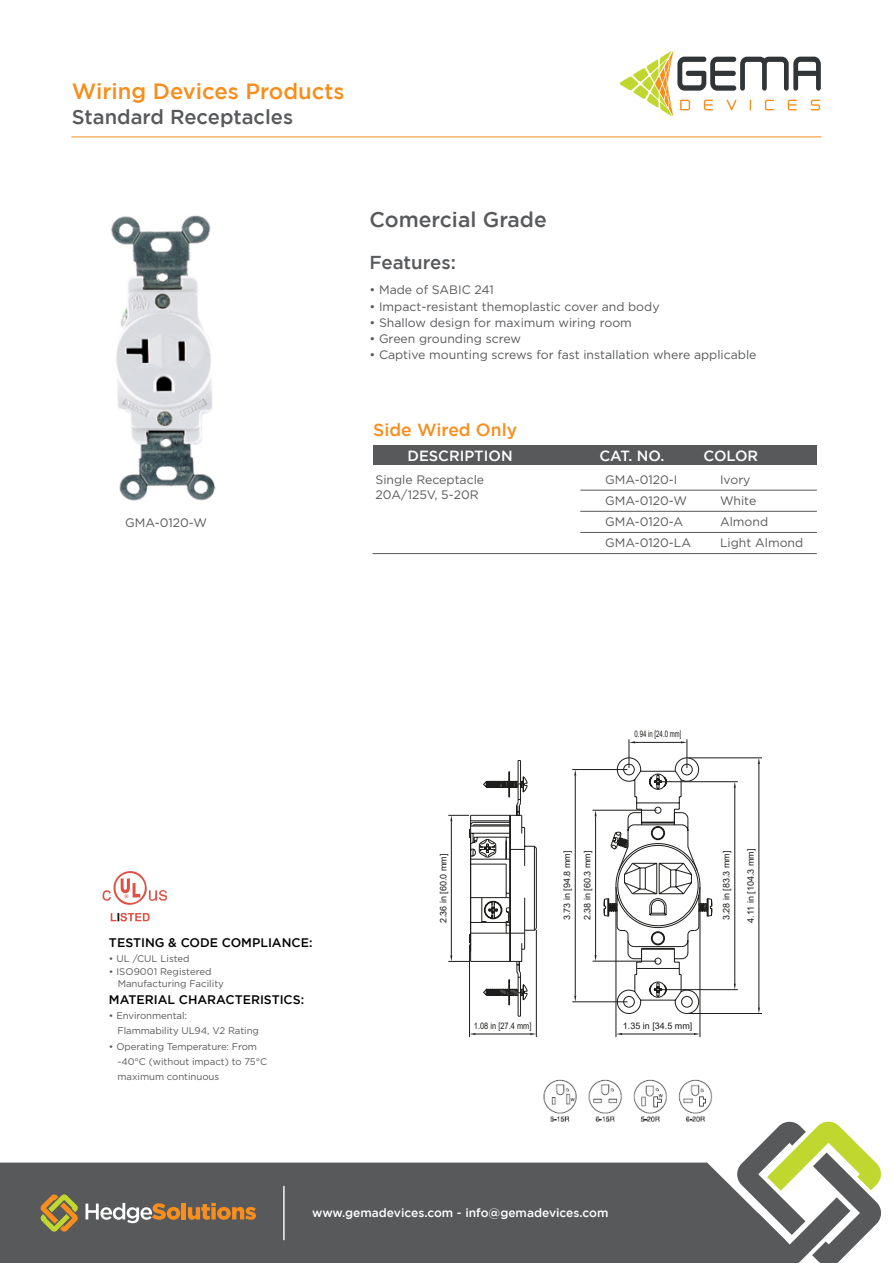
<style>
.page{position:relative;width:893px;height:1263px;background:#fff}
.page>*{position:absolute;margin:0;border:0;box-sizing:border-box;transform-origin:0 0}
.t1{font:500 22.05px "Gotham";color:#f68e1e}
.t2{font:500 21.15px "Gotham";color:#58595b}
.t3{font:500 20.1px "Gotham";color:#58595b}
.t4{font:500 18.75px "Gotham";color:#58595b}
.t5{font:500 17.55px "Gotham";color:#f78e1e}
.t6{font:500 14.7px "Gotham";color:#fff}
.t7{font:500 12.45px "Gotham";color:#000}
.t8{font:12.3px/14.7px "Gotham";color:#58595b}
.t9{font:500 12px "Gotham";color:#fff}
.t10{font:9.6px/15.1px "Gotham";letter-spacing:-.005em;color:#58595b}
.t11{font:9px "Arial";color:#1d1d1b}
.t12{font:9px "Arial";color:#1d1d1b;scale:.68 1}
.t13{font:9px "Arial";color:#1d1d1b;scale:.83 1}
</style>
<div class="page">
<div style="left:0;top:1162px;width:736px;height:101px;background:#58595b"></div>
<svg style="left:736px;top:1121px;width:145px;height:142px"></svg>
<svg style="left:86px;top:1203px;width:94px;height:20px"></svg>
<hr style="left:182px;top:1203px;width:4px;height:16px;background:#f78e1e">
<svg style="left:188px;top:1203px;width:68px;height:17px"></svg>
<svg style="left:40px;top:1194px;width:38px;height:38px"></svg>
<svg style="left:619px;top:51px;width:202px;height:65px"></svg>
<hr style="left:71px;top:137px;width:751px;height:1px;background:#f68e1e">
<div style="left:373px;top:446px;width:444px;height:19px;background:#58595b"></div>
<hr style="left:580px;top:490px;width:237px;height:1px;background:#58595b">
<hr style="left:580px;top:511px;width:237px;height:1px;background:#58595b">
<hr style="left:580px;top:532px;width:237px;height:1px;background:#58595b">
<hr style="left:372px;top:553px;width:445px;height:1px;background:#58595b">
<img style="left:102px;top:871px;width:65px;height:51px">
<hr style="left:283px;top:1186px;width:2px;height:54px;background:#fff">
<img style="left:111px;top:215px;width:105px;height:286px">
<svg style="left:530px;top:1033px;width:6px;height:2px"></svg>
<svg style="left:470px;top:1033px;width:6px;height:2px"></svg>
<hr style="left:476px;top:1034px;width:54px;height:1px;background:#1d1d1b">
<hr style="left:536px;top:930px;width:1px;height:107px;background:#1d1d1b">
<hr style="left:469px;top:944px;width:1px;height:93px;background:#1d1d1b">
<svg style="left:694px;top:1033px;width:6px;height:2px"></svg>
<hr style="left:622px;top:1034px;width:72px;height:1px;background:#1d1d1b">
<hr style="left:700px;top:887px;width:1px;height:150px;background:#1d1d1b">
<hr style="left:616px;top:887px;width:1px;height:150px;background:#1d1d1b">
<svg style="left:758px;top:1007px;width:2px;height:6px"></svg>
<hr style="left:759px;top:764px;width:1px;height:243px;background:#1d1d1b">
<hr style="left:688px;top:1013px;width:74px;height:1px;background:#1d1d1b">
<hr style="left:688px;top:758px;width:74px;height:1px;background:#1d1d1b">
<svg style="left:574px;top:770px;width:2px;height:6px"></svg>
<hr style="left:575px;top:776px;width:1px;height:220px;background:#1d1d1b">
<hr style="left:572px;top:1001px;width:55px;height:1px;background:#1d1d1b">
<hr style="left:572px;top:769px;width:55px;height:1px;background:#1d1d1b">
<svg style="left:734px;top:782px;width:2px;height:6px"></svg>
<hr style="left:734px;top:788px;width:1px;height:195px;background:#1d1d1b">
<hr style="left:659px;top:781px;width:79px;height:1px;background:#1d1d1b">
<hr style="left:659px;top:989px;width:79px;height:1px;background:#1d1d1b">
<svg style="left:592px;top:739px;width:120px;height:275px"></svg>
<svg style="left:448px;top:760px;width:89px;height:257px"></svg>
<img style="left:543px;top:1079px;width:170px;height:43px">
<h1 class="t1" style="left:72px;top:78px;width:274px">Wiring Devices Products</h1>
<h3 class="t3" style="left:72px;top:105px;width:223px">Standard Receptacles</h3>
<p class="t8" style="left:125px;top:515px;width:83px">GMA-0120-W</p>
<h2 class="t2" style="left:369px;top:208px;width:179px">Comercial Grade</h2>
<h3 class="t4" style="left:369px;top:252px;width:88px">Features:</h3>
<p class="t8" style="left:369px;top:282px;width:126px">• Made of SABIC 241</p>
<p class="t8" style="left:369px;top:299px;width:292px">• Impact-resistant themoplastic cover and body</p>
<p class="t8" style="left:369px;top:315px;width:264px">• Shallow design for maximum wiring room</p>
<p class="t8" style="left:369px;top:331px;width:153px">• Green grounding screw</p>
<p class="t8" style="left:369px;top:347px;width:389px">• Captive mounting screws for fast installation where applicable</p>
<h3 class="t5" style="left:373px;top:419px;width:146px">Side Wired Only</h3>
<p class="t6" style="left:408px;top:447px;width:107px">DESCRIPTION</p>
<p class="t6" style="left:599px;top:447px;width:67px">CAT. NO.</p>
<p class="t6" style="left:703px;top:447px;width:56px">COLOR</p>
<p class="t8" style="left:605px;top:493px;width:83px">GMA-0120-W</p>
<p class="t8" style="left:720px;top:493px;width:38px">White</p>
<p class="t8" style="left:605px;top:514px;width:79px">GMA-0120-A</p>
<p class="t8" style="left:720px;top:514px;width:50px">Almond</p>
<p class="t8" style="left:605px;top:535px;width:87px">GMA-0120-LA</p>
<p class="t8" style="left:720px;top:535px;width:85px">Light Almond</p>
<p class="t8" style="left:375px;top:472px;width:110px">Single Receptacle<br>20A/125V, 5-20R</p>
<p class="t8" style="left:605px;top:472px;width:74px">GMA-0120-I</p>
<p class="t8" style="left:720px;top:472px;width:32px">Ivory</p>
<p class="t7" style="left:109px;top:936px;width:205px">TESTING &amp; CODE COMPLIANCE:</p>
<p class="t10" style="left:109px;top:951px;width:82px">• UL /CUL Listed</p>
<p class="t10" style="left:118px;top:965px;width:108px;line-height:12.5px;text-indent:-9px">• ISO9001 Registered<br>Manufacturing Facility</p>
<p class="t7" style="left:109px;top:993px;width:197px">MATERIAL CHARACTERISTICS:</p>
<p class="t10" style="left:117px;top:1008px;width:143px;text-indent:-8px">• Environmental:<br>Flammability UL94, V2 Rating</p>
<p class="t10" style="left:117px;top:1038px;width:151px;text-indent:-8px">• Operating Temperature: From -40°C (without impact) to 75°C maximum continuous</p>
<p class="t12" style="left:635px;top:728px;width:71px">0.94 in [24.0 mm]</p>
<p class="t11" style="left:437px;top:923px;width:71px;rotate:-90deg">2.36 in [60.0 mm]</p>
<p class="t11" style="left:561px;top:920px;width:71px;rotate:-90deg">3.73 in [94.8 mm]</p>
<p class="t11" style="left:581px;top:920px;width:71px;rotate:-90deg">2.38 in [60.3 mm]</p>
<p class="t11" style="left:720px;top:920px;width:71px;rotate:-90deg">3.28 in [83.3 mm]</p>
<p class="t11" style="left:744px;top:923px;width:75px;rotate:-90deg">4.11 in [104.3 mm]</p>
<p class="t13" style="left:474px;top:1019px;width:71px">1.08 in [27.4 mm]</p>
<p class="t11" style="left:623px;top:1019px;width:71px">1.35 in [34.5 mm]</p>
<p class="t9" style="left:312px;top:1206px;width:298px">www.gemadevices.com - info@gemadevices.com</p>
</div>
